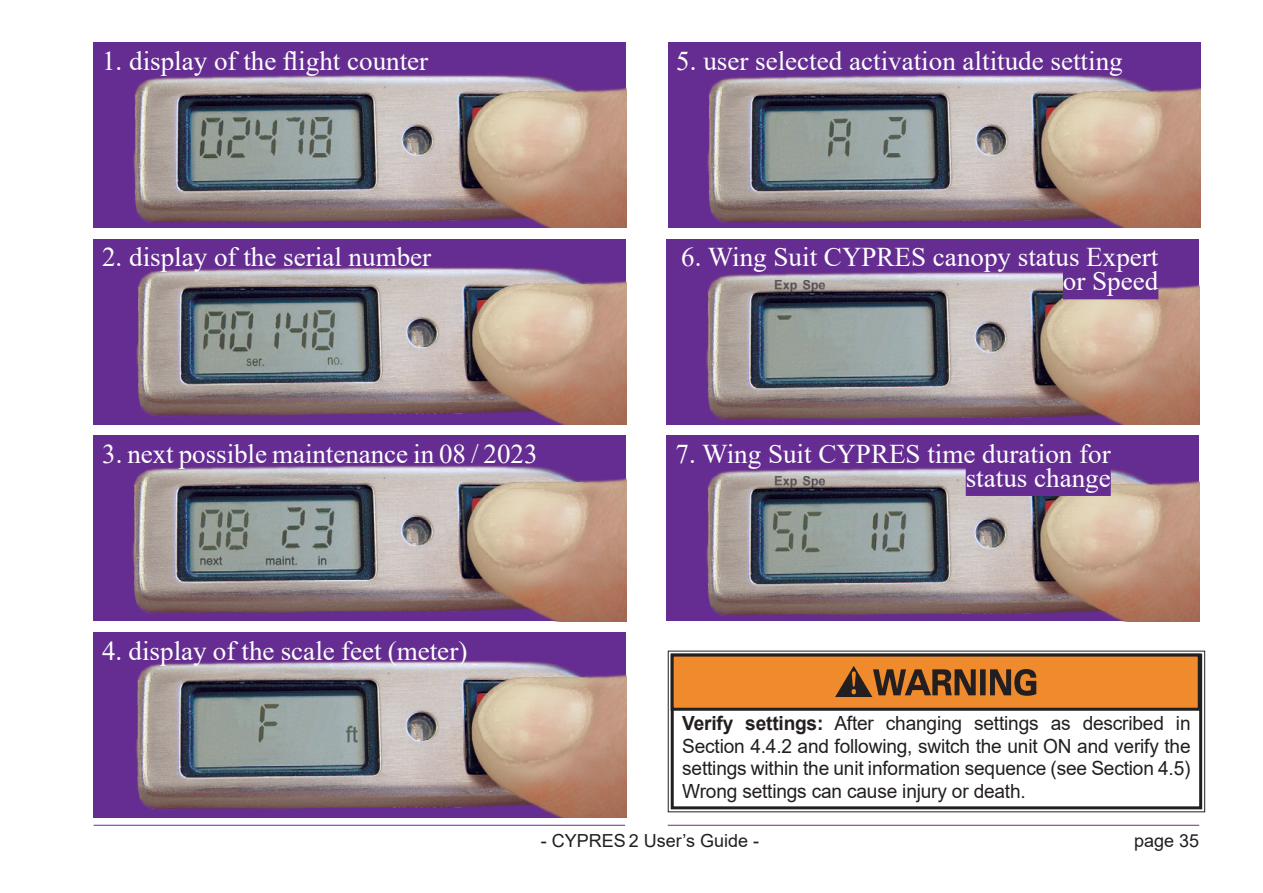
<style>
.page{position:relative;width:1263px;height:893px;background:#fff}
.page>*{position:absolute;margin:0;border:0;box-sizing:border-box;transform-origin:0 0}
.t1{font:27px/24px "Times New Roman";color:#fff;text-align:right}
.t2{font:19.5px/22.5px "Arial";letter-spacing:-.01em;color:#231f20;text-align:justify}
.t3{font:18px "Arial";color:#231f20}
.s1{font-weight:700}
</style>
<div class="page">
<hr style="left:668px;top:825px;width:531px;height:1px;background:#652d91">
<hr style="left:94px;top:825px;width:531px;height:1px;background:#652d91">
<img style="left:94px;top:42px;width:532px;height:186px">
<img style="left:668px;top:42px;width:532px;height:186px">
<img style="left:94px;top:436px;width:532px;height:185px">
<img style="left:94px;top:239px;width:532px;height:185px">
<img style="left:94px;top:632px;width:532px;height:186px">
<img style="left:667px;top:436px;width:532px;height:185px">
<div style="left:966px;top:466px;width:145px;height:30px;background:#652d91"></div>
<img style="left:666px;top:239px;width:533px;height:185px">
<div style="left:1063px;top:269px;width:95px;height:30px;background:#652d91"></div>
<svg style="left:667px;top:650px;width:539px;height:163px"></svg>
<div style="left:671px;top:654px;width:531px;height:155px;border:3px solid #231f20"></div>
<div style="left:672px;top:655px;width:527px;height:54px;background:#ef8b2c"></div>
<div style="left:671px;top:654px;width:530px;height:57px;border:3px solid #231f20"></div>
<svg style="left:835px;top:666px;width:201px;height:31px"></svg>
<p class="t1" style="left:102px;top:48px;width:328px">1. display of the flight counter</p>
<p class="t1" style="left:676px;top:48px;width:448px">5. user selected activation altitude setting</p>
<p class="t1" style="left:102px;top:244px;width:331px">2. display of the serial number</p>
<p class="t1" style="left:102px;top:441px;width:437px">3. next possible maintenance in 08 / 2023</p>
<p class="t1" style="left:102px;top:638px;width:367px">4. display of the scale feet (meter)</p>
<p class="t1" style="left:681px;top:244px;width:479px">6. Wing Suit CYPRES canopy status Expert or Speed</p>
<p class="t1" style="left:676px;top:441px;width:437px">7. Wing Suit CYPRES time duration for status change</p>
<p class="t2" style="left:682px;top:712px;width:510px"><span class="s1">Verify settings:</span> After changing settings as described in Section 4.4.2 and following, switch the unit ON and verify the settings within the unit information sequence (see Section 4.5)<br>Wrong settings can cause injury or death.</p>
<p class="t3" style="left:541px;top:828px;width:220px">- CYPRES 2 User’s Guide -</p>
<p class="t3" style="left:1134px;top:828px;width:67px">page 35</p>
</div>
